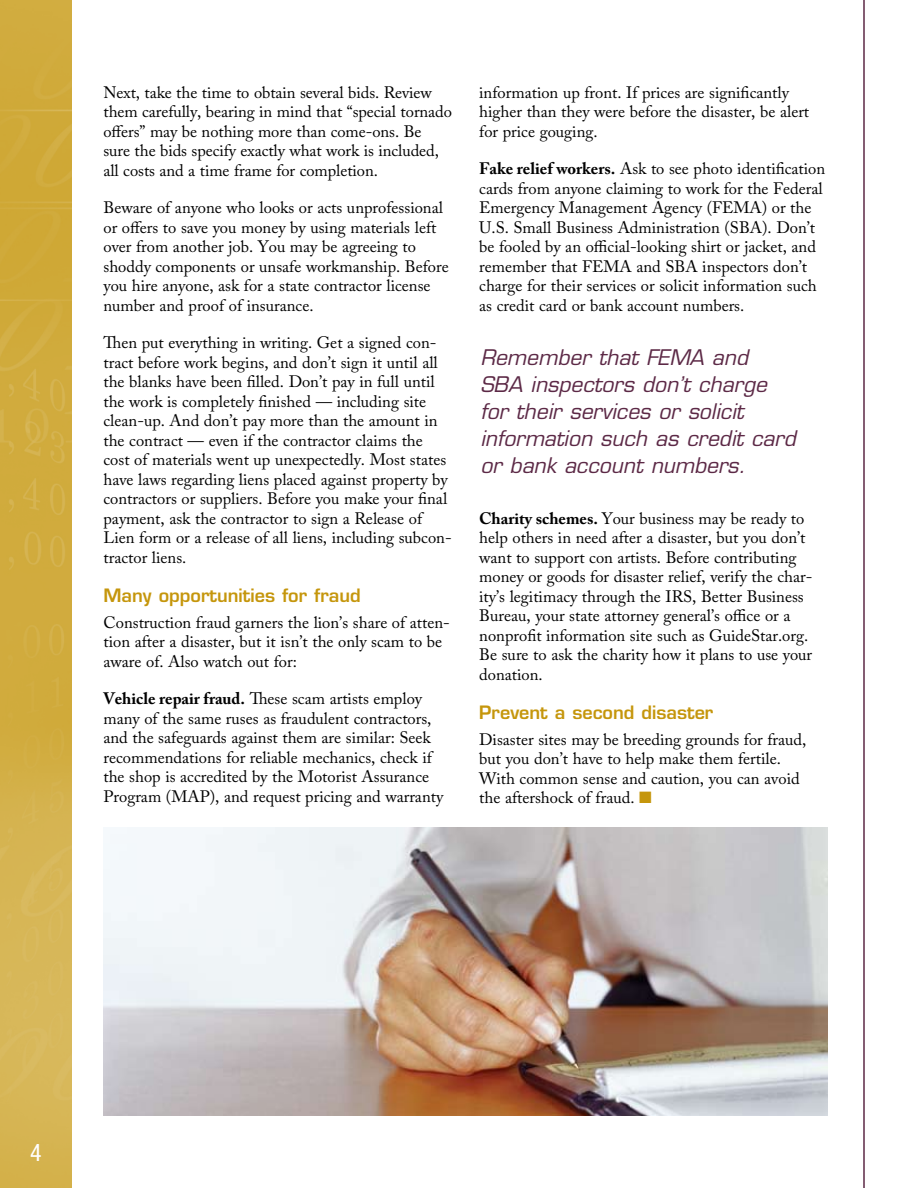
<style>
.page{position:relative;width:918px;height:1188px;background:#fff}
.page>*{position:absolute;margin:0;border:0;box-sizing:border-box;transform-origin:0 0}
.t1{font:condensed 24px "Helvetica Neue LT Std";color:#fff}
.t2{font:italic 21px/27px "Eurostile LT Std";color:#5c2946}
.t3{font:600 18px "Eurostile LT Std";color:#c5960c}
.t4{font:16.5px/19.5px "Adobe Caslon Pro";color:#000}
.s1{font-weight:700}
.s2{color:#c5960c}
</style>
<div class="page">
<img style="left:0;top:0;width:72px;height:1188px">
<img style="left:104px;top:828px;width:724px;height:288px">
<hr style="left:863px;top:0;width:2px;height:1188px;background:#5c2946">
<p class="t4" style="left:104px;top:82px;width:350px">Next, take the time to obtain several bids. Review them carefully, bearing in mind that “special tornado offers” may be nothing more than come-ons. Be sure the bids specify exactly what work is included, all costs and a time frame for completion.</p>
<p class="t4" style="left:104px;top:198px;width:347px">Beware of anyone who looks or acts unprofessional or offers to save you money by using materials left over from another job. You may be agreeing to shoddy components or unsafe workmanship. Before you hire anyone, ask for a state contractor license number and proof of insurance.</p>
<p class="t4" style="left:104px;top:333px;width:350px">Then put everything in writing. Get a signed con&shy;tract before work begins, and don’t sign it until all the blanks have been filled. Don’t pay in full until the work is completely finished — including site clean-up. And don’t pay more than the amount in the contract — even if the contractor claims the cost of materials went up unexpectedly. Most states have laws regarding liens placed against property by contractors or suppliers. Before you make your final payment, ask the contractor to sign a Release of Lien form or a release of all liens, including subcon&shy;tractor liens.</p>
<p class="t3" style="left:104px;top:584px;width:259px">Many opportunities for fraud</p>
<p class="t4" style="left:104px;top:612px;width:348px">Construction fraud garners the lion’s share of atten&shy;tion after a disaster, but it isn’t the only scam to be aware of. Also watch out for:</p>
<p class="t4" style="left:104px;top:689px;width:341px"><span class="s1">Vehicle repair fraud.</span> These scam artists employ many of the same ruses as fraudulent contractors, and the safeguards against them are similar: Seek recommendations for reliable mechanics, check if the shop is accredited by the Motorist Assurance Program (MAP), and request pricing and warranty</p>
<p class="t4" style="left:479px;top:82px;width:331px">information up front. If prices are significantly higher than they were before the disaster, be alert for price gouging.</p>
<p class="t4" style="left:479px;top:159px;width:348px"><span class="s1">Fake relief workers.</span> Ask to see photo identification cards from anyone claiming to work for the Federal Emergency Management Agency (FEMA) or the U.S. Small Business Administration (SBA). Don’t be fooled by an official-looking shirt or jacket, and remember that FEMA and SBA inspectors don’t charge for their services or solicit information such as credit card or bank account numbers.</p>
<p class="t2" style="left:480px;top:344px;width:317px">Remember that FEMA and<br>SBA inspectors don’t charge for their services or solicit information such as credit card or bank account numbers.</p>
<p class="t4" style="left:479px;top:508px;width:335px"><span class="s1">Charity schemes.</span> Your business may be ready to help others in need after a disaster, but you don’t want to support con artists. Before contributing money or goods for disaster relief, verify the char&shy;ity’s legitimacy through the IRS, Better Business Bureau, your state attorney general’s office or a nonprofit information site such as GuideStar.org.<br>Be sure to ask the charity how it plans to use your donation.</p>
<p class="t3" style="left:479px;top:701px;width:236px">Prevent a second disaster</p>
<p class="t4" style="left:479px;top:729px;width:329px">Disaster sites may be breeding grounds for fraud, but you don’t have to help make them fertile.<br>With common sense and caution, you can avoid the aftershock of fraud. <span class="s2">■</span></p>
<h1 class="t1" style="left:30px;top:1138px;width:13px">4</h1>
</div>
